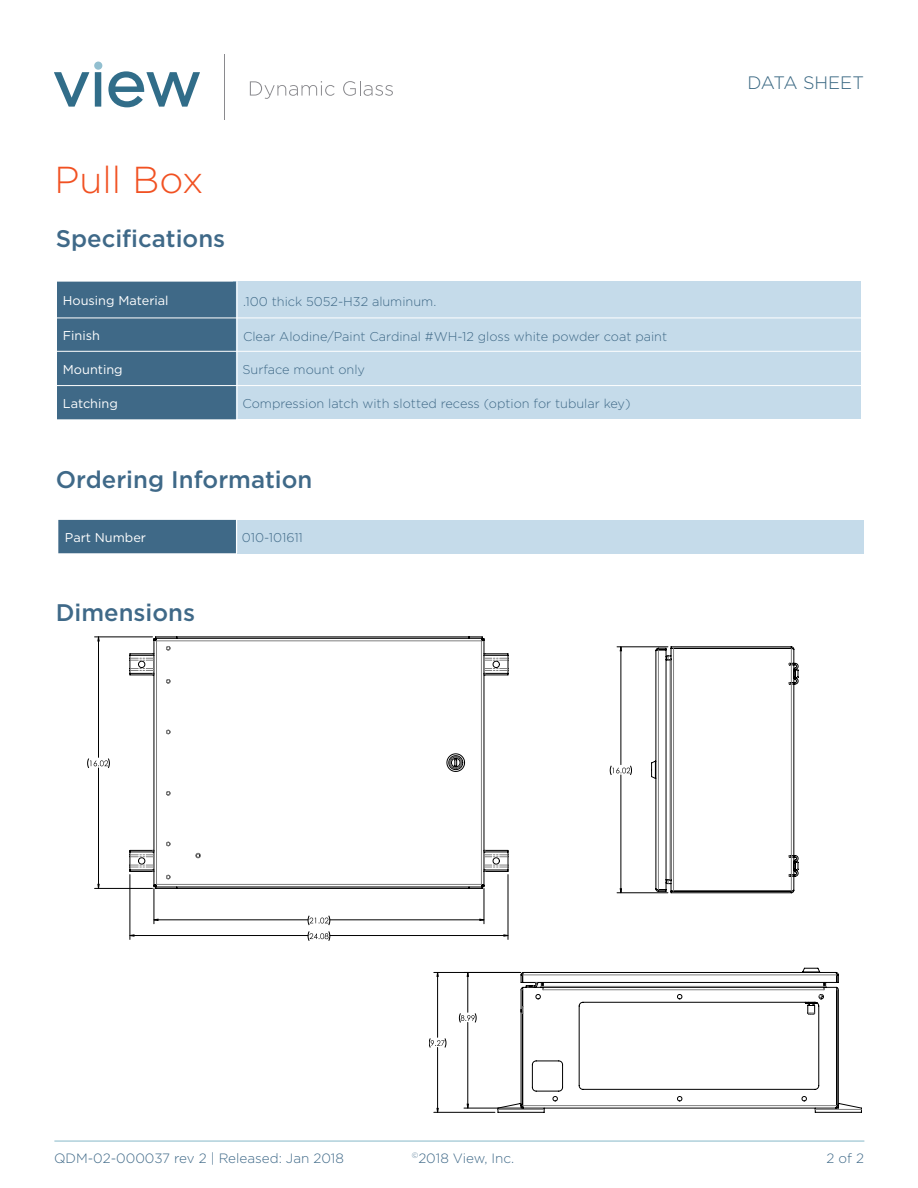
<style>
.page{position:relative;width:918px;height:1188px;background:#fff}
.page>*{position:absolute;margin:0;border:0;box-sizing:border-box;transform-origin:0 0}
.t1{font:300 37.5px "Gotham";color:#f15122}
.t2{font:500 24px "Gotham";color:#3f6988}
.t3{font:300 18px "Gotham";color:#366580}
.t4{font:300 13.5px "Gotham";color:#3f6988}
.t5{font:300 12.75px "Gotham";color:#3f6987}
.Bullets{font:12.75px "Gotham";color:#fff}
.t6{font:300 7.8px "Gotham";color:#3f6988}
</style>
<div class="page">
<hr style="left:54px;top:1141px;width:810px;height:1px;background:#94c0ce">
<hr style="left:225px;top:54px;width:1px;height:65px;background:#8a8a8e">
<svg style="left:250px;top:81px;width:85px;height:18px"></svg>
<svg style="left:343px;top:81px;width:50px;height:15px"></svg>
<svg style="left:54px;top:72px;width:35px;height:35px"></svg>
<div style="left:95px;top:72px;width:6px;height:35px;background:#316d89"></div>
<svg style="left:108px;top:71px;width:92px;height:36px"></svg>
<div style="left:94px;top:62px;width:8px;height:8px;background:#92bfd0;border-radius:50%"></div>
<div style="left:237px;top:520px;width:627px;height:33px;background:#c5dbea"></div>
<div style="left:234px;top:282px;width:627px;height:137px;background:#c5dbea"></div>
<div style="left:57px;top:282px;width:179px;height:137px;background:#3f6987"></div>
<div style="left:58px;top:520px;width:178px;height:33px;background:#3f6987"></div>
<hr style="left:237px;top:281px;width:1px;height:138px;background:#fff">
<hr style="left:56px;top:385px;width:808px;height:1px;background:#fff">
<hr style="left:56px;top:351px;width:808px;height:1px;background:#fff">
<hr style="left:56px;top:318px;width:805px;height:1px;background:#fff">
<svg style="left:308px;top:915px;width:22px;height:10px"></svg>
<svg style="left:308px;top:931px;width:22px;height:10px"></svg>
<svg style="left:87px;top:758px;width:23px;height:10px"></svg>
<hr style="left:330px;top:920px;width:154px;height:1px;background:#000">
<hr style="left:154px;top:920px;width:154px;height:1px;background:#000">
<hr style="left:484px;top:888px;width:1px;height:36px;background:#000">
<hr style="left:154px;top:888px;width:1px;height:36px;background:#000">
<hr style="left:330px;top:935px;width:178px;height:1px;background:#000">
<hr style="left:130px;top:935px;width:178px;height:1px;background:#000">
<hr style="left:508px;top:875px;width:1px;height:64px;background:#000">
<hr style="left:130px;top:875px;width:1px;height:64px;background:#000">
<hr style="left:98px;top:768px;width:1px;height:120px;background:#000">
<hr style="left:98px;top:637px;width:1px;height:120px;background:#000">
<hr style="left:95px;top:888px;width:57px;height:1px;background:#000">
<hr style="left:95px;top:637px;width:57px;height:1px;background:#000">
<svg style="left:129px;top:636px;width:380px;height:253px"></svg>
<hr style="left:157px;top:884px;width:324px;height:1px;background:#808080">
<hr style="left:156px;top:641px;width:1px;height:243px;background:#808080">
<hr style="left:481px;top:641px;width:1px;height:243px;background:#808080">
<hr style="left:157px;top:641px;width:324px;height:1px;background:#808080">
<svg style="left:130px;top:668px;width:24px;height:7px"></svg>
<svg style="left:130px;top:654px;width:24px;height:7px"></svg>
<svg style="left:484px;top:668px;width:24px;height:7px"></svg>
<svg style="left:484px;top:654px;width:24px;height:7px"></svg>
<svg style="left:484px;top:865px;width:24px;height:6px"></svg>
<svg style="left:484px;top:850px;width:24px;height:7px"></svg>
<svg style="left:130px;top:865px;width:24px;height:6px"></svg>
<svg style="left:130px;top:850px;width:24px;height:7px"></svg>
<svg style="left:450px;top:757px;width:12px;height:11px"></svg>
<svg style="left:166px;top:791px;width:4px;height:4px"></svg>
<svg style="left:166px;top:646px;width:4px;height:4px"></svg>
<svg style="left:166px;top:842px;width:4px;height:4px"></svg>
<svg style="left:166px;top:679px;width:4px;height:4px"></svg>
<svg style="left:166px;top:875px;width:4px;height:4px"></svg>
<svg style="left:166px;top:730px;width:4px;height:4px"></svg>
<svg style="left:196px;top:853px;width:5px;height:5px"></svg>
<svg style="left:429px;top:1038px;width:17px;height:10px"></svg>
<svg style="left:459px;top:1013px;width:17px;height:10px"></svg>
<hr style="left:437px;top:972px;width:1px;height:65px;background:#000">
<hr style="left:437px;top:1047px;width:1px;height:65px;background:#000">
<hr style="left:434px;top:972px;width:87px;height:1px;background:#000">
<hr style="left:434px;top:1112px;width:61px;height:1px;background:#000">
<hr style="left:468px;top:972px;width:1px;height:40px;background:#000">
<hr style="left:468px;top:1022px;width:1px;height:86px;background:#000">
<hr style="left:464px;top:1108px;width:57px;height:1px;background:#000">
<svg style="left:497px;top:968px;width:365px;height:144px"></svg>
<hr style="left:523px;top:975px;width:314px;height:1px;background:#808080">
<hr style="left:523px;top:1105px;width:314px;height:1px;background:#808080">
<hr style="left:543px;top:990px;width:281px;height:1px;background:#808080">
<hr style="left:543px;top:986px;width:281px;height:1px;background:#808080">
<svg style="left:808px;top:1013px;width:7px;height:2px"></svg>
<hr style="left:815px;top:1109px;width:46px;height:1px;background:#808080">
<hr style="left:498px;top:1109px;width:46px;height:1px;background:#808080">
<svg style="left:819px;top:995px;width:4px;height:4px"></svg>
<svg style="left:521px;top:986px;width:8px;height:5px"></svg>
<svg style="left:536px;top:982px;width:7px;height:5px"></svg>
<svg style="left:610px;top:765px;width:22px;height:10px"></svg>
<hr style="left:621px;top:775px;width:1px;height:118px;background:#000">
<hr style="left:621px;top:647px;width:1px;height:118px;background:#000">
<hr style="left:617px;top:893px;width:51px;height:1px;background:#000">
<hr style="left:617px;top:647px;width:51px;height:1px;background:#000">
<svg style="left:651px;top:646px;width:148px;height:248px"></svg>
<h1 class="t1" style="left:54px;top:156px;width:151px">Pull Box</h1>
<p class="t2" style="left:56px;top:223px;width:171px">Specifications</p>
<p class="Bullets" style="left:63px;top:292px;width:107px">Housing Material</p>
<p class="t5" style="left:243px;top:294px;width:195px">.100 thick 5052-H32 aluminum.</p>
<p class="Bullets" style="left:63px;top:327px;width:39px">Finish</p>
<p class="t5" style="left:243px;top:329px;width:426px">Clear Alodine/Paint Cardinal #WH-12 gloss white powder coat paint</p>
<p class="Bullets" style="left:63px;top:361px;width:61px">Mounting</p>
<p class="t5" style="left:242px;top:361px;width:124px">Surface mount only</p>
<p class="Bullets" style="left:63px;top:395px;width:56px">Latching</p>
<p class="t5" style="left:242px;top:395px;width:390px">Compression latch with slotted recess (option for tubular key)</p>
<p class="t2" style="left:56px;top:463px;width:258px">Ordering Information</p>
<p class="Bullets" style="left:65px;top:529px;width:83px">Part Number</p>
<p class="t2" style="left:56px;top:597px;width:141px">Dimensions</p>
<p class="t5" style="left:242px;top:529px;width:63px">010-101611</p>
<h3 class="t3" style="left:747px;top:71px;width:118px">DATA SHEET</h3>
<p class="t4" style="left:54px;top:1149px;width:291px">QDM-02-000037 rev 2 | Released: Jan 2018</p>
<p class="t4" style="left:418px;top:1149px;width:97px">2018 View, Inc.</p>
<p class="t6" style="left:412px;top:1150px;width:8px">©</p>
<p class="t4" style="left:826px;top:1149px;width:39px">2 of 2</p>
</div>
